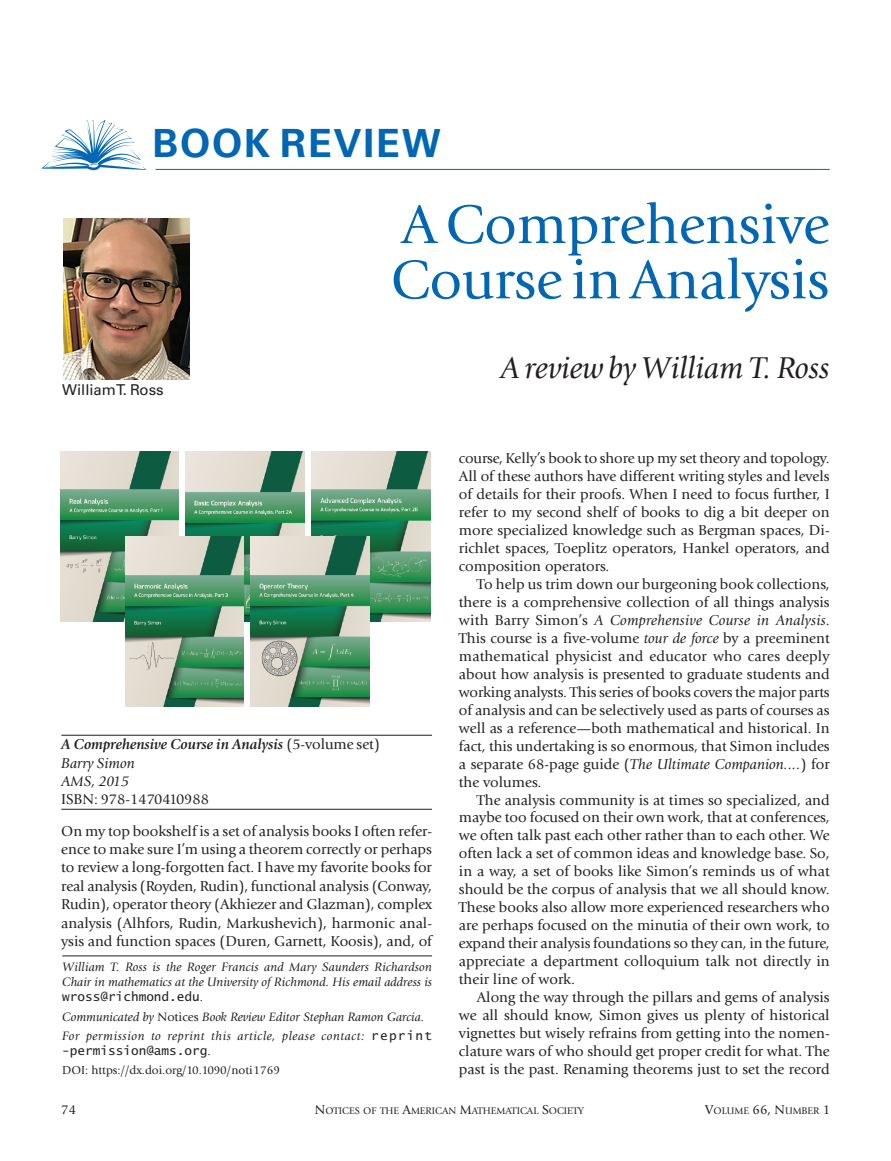
<style>
.page{position:relative;width:891px;height:1161px;background:#fff}
.page>*{position:absolute;margin:0;border:0;box-sizing:border-box;transform-origin:0 0}
.t1{font:56.85px/55.3px "Giovanni Std";letter-spacing:-.005em;color:#0166b3}
.t2{font:700 38.85px "Univers LT Std";letter-spacing:.045em;color:#0166b3}
.t3{font:italic 31.35px "Giovanni Std";letter-spacing:-.005em;color:#231f20}
.t4{font:15px/18px "Giovanni Std";color:#231f20;text-align:justify}
.t5{font:italic 700 15px/18.5px "Giovanni Std";letter-spacing:-.005em;color:#231f20}
.t6{font:15px "Univers LT Std";letter-spacing:-.005em;color:#231f20}
.t7{font:13.5px "Giovanni Std";color:#231f20}
.t8{font:italic 12.75px/15px "Giovanni Std";color:#231f20}
.t9{font:12.75px "Lucida Sans Typewriter";color:#231f20}
.t10{font:12px "Giovanni Std";color:#231f20}
.t11{font:10.05px "Giovanni Std";color:#231f20}
.s1{font-weight:400;font-style:normal}
.s2{font-weight:400}
.s3{font-family:"Giovanni Std"}
.s4{font-style:normal}
.s5{font-family:"Lucida Sans Typewriter";font-style:normal}
.s6{font-style:italic}
.s7{font-size:13.5px}
</style>
<div class="page">
<hr style="left:156px;top:169px;width:674px;height:1px;background:#0166b3">
<svg style="left:41px;top:120px;width:105px;height:50px"></svg>
<hr style="left:61px;top:735px;width:371px;height:1px;background:#231f20">
<hr style="left:61px;top:809px;width:371px;height:1px;background:#231f20">
<hr style="left:62px;top:956px;width:370px;height:1px;background:#231f20">
<img style="left:60px;top:452px;width:119px;height:170px">
<img style="left:186px;top:452px;width:118px;height:170px">
<img style="left:312px;top:452px;width:118px;height:170px">
<img style="left:125px;top:537px;width:119px;height:170px">
<img style="left:251px;top:537px;width:118px;height:170px">
<img style="left:64px;top:218px;width:125px;height:162px">
<h2 class="t2" style="left:152px;top:121px;width:290px">BOOK REVIEW</h2>
<p class="t6" style="left:62px;top:381px;width:103px">William T. Ross</p>
<h1 class="t1" style="left:391px;top:197px;width:440px">A Comprehensive<br>Course in Analysis</h1>
<h3 class="t3" style="left:500px;top:350px;width:331px">A review by William T. Ross</h3>
<p class="t5" style="left:61px;top:735px;width:320px">A Comprehensive Course in Analysis <span class="s1">(5-volume set)<br></span><span class="s2">Barry Simon<br>AMS, 2015</span></p>
<p class="t4" style="left:61px;top:784px;width:372px;line-height:31.2px">ISBN: 978-1470410988<br>On my top bookshelf is a set of analysis books I often refer-</p>
<p class="t4" style="left:61px;top:840px;width:372px;line-height:18.5px">ence to make sure I’m using a theorem correctly or perhaps to review a long-forgotten fact. I have my favorite books for real analysis (Royden, Rudin), functional analysis (Conway, Rudin), operator theory (Akhiezer and Glazman), complex analysis (Alhfors, Rudin, Markushevich), harmonic anal&shy;ysis and function spaces (Duren, Garnett, Koosis), and, of</p>
<p class="t8" style="left:62px;top:960px;width:371px">William T. Ross is the Roger Francis and Mary Saunders Richardson<br>Chair in mathematics at the University of Richmond. His email address is</p>
<p class="t9" style="left:62px;top:989px;width:142px">wross@richmond.edu<span class="s3">.</span></p>
<p class="t8" style="left:62px;top:1007px;width:371px;line-height:19.4px">Communicated by <span class="s4">Notices</span> Book Review Editor Stephan Ramon Garcia<span class="s4">.<br></span>For permission to reprint this article, please contact: <span class="s5">reprint</span></p>
<p class="t9" style="left:62px;top:1043px;width:150px">-permission@ams.org<span class="s3">.</span></p>
<p class="t10" style="left:62px;top:1064px;width:219px">DOI: https://dx.doi.org/10.1090/noti1769</p>
<p class="t4" style="left:459px;top:449px;width:372px">course, Kelly’s book to shore up my set theory and topology.<br>All of these authors have different writing styles and levels of details for their proofs. When I need to focus further, I refer to my second shelf of books to dig a bit deeper on more specialized knowledge such as Bergman spaces, Di&shy;richlet spaces, Toeplitz operators, Hankel operators, and composition operators.</p>
<p class="t4" style="left:459px;top:575px;width:372px;text-indent:18px">To help us trim down our burgeoning book collections, there is a comprehensive collection of all things analysis with Barry Simon’s <span class="s6">A Comprehensive Course in Analysis</span>.<br>This course is a five-volume <span class="s6">tour de force</span> by a preeminent mathematical physicist and educator who cares deeply about how analysis is presented to graduate students and working analysts. This series of books covers the major parts of analysis and can be selectively used as parts of courses as well as a reference—both mathematical and historical. In fact, this undertaking is so enormous, that Simon includes a separate 68-page guide (<span class="s6">The Ultimate Companion....</span>) for the volumes.</p>
<p class="t4" style="left:459px;top:791px;width:372px;text-indent:18px">The analysis community is at times so specialized, and maybe too focused on their own work, that at conferences, we often talk past each other rather than to each other. We often lack a set of common ideas and knowledge base. So, in a way, a set of books like Simon’s reminds us of what should be the corpus of analysis that we all should know.<br>These books also allow more experienced researchers who are perhaps focused on the minutia of their own work, to expand their analysis foundations so they can, in the future, appreciate a department colloquium talk not directly in their line of work.</p>
<p class="t4" style="left:459px;top:989px;width:372px;text-indent:18px">Along the way through the pillars and gems of analysis we all should know, Simon gives us plenty of historical vignettes but wisely refrains from getting into the nomen&shy;clature wars of who should get proper credit for what. The past is the past. Renaming theorems just to set the record</p>
<p class="t7" style="left:61px;top:1102px;width:16px">74</p>
<p class="t11" style="left:315px;top:1105px;width:271px"><span class="s7">N</span>OTICES OF THE <span class="s7">A</span>MERICAN <span class="s7">M</span>ATHEMATICAL <span class="s7">S</span>OCIETY</p>
<p class="t11" style="left:705px;top:1105px;width:127px"><span class="s7">V</span>OLUME <span class="s7">66, N</span>UMBER <span class="s7">1</span></p>
</div>
